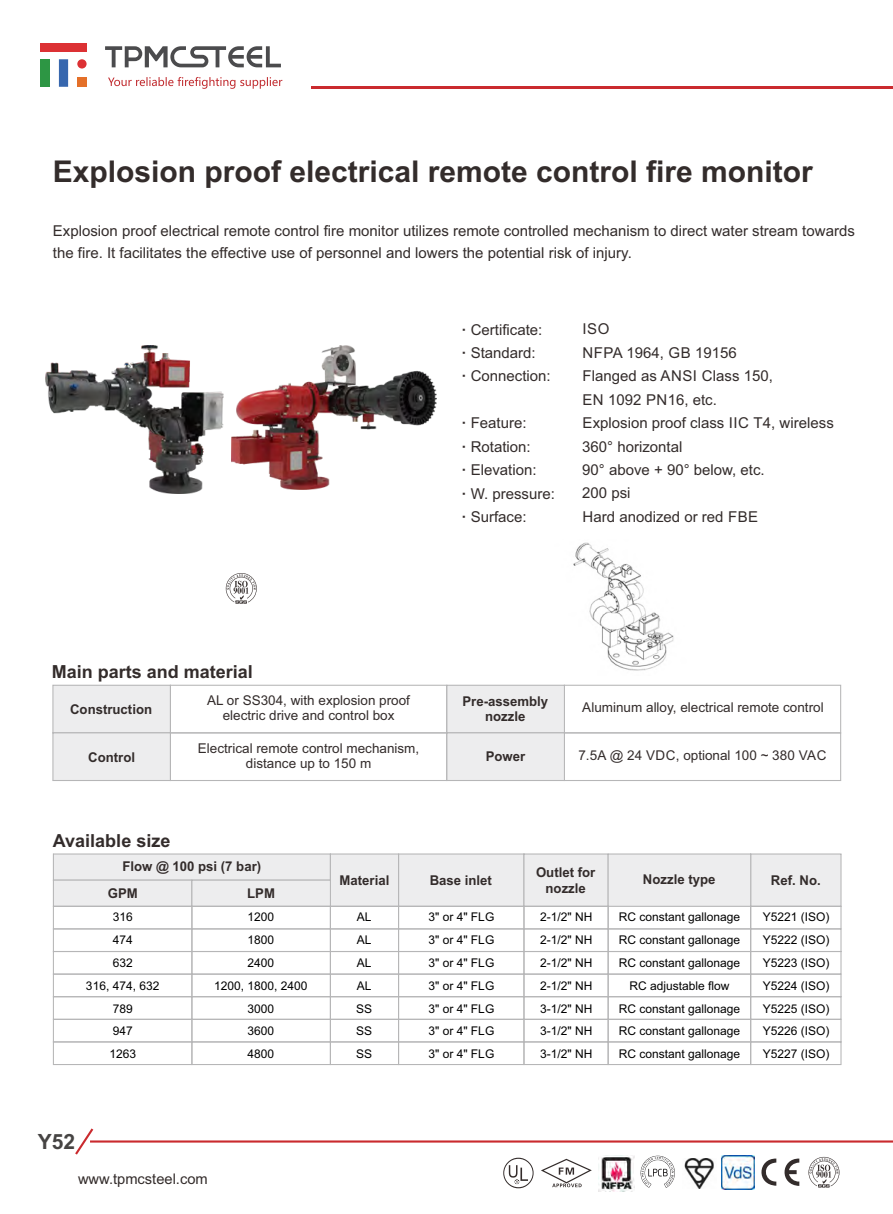
<style>
.page{position:relative;width:893px;height:1214px;background:#fff}
.page>*{position:absolute;margin:0;border:0;box-sizing:border-box;transform-origin:0 0}
.t1{font:700 30px "Arial";color:#332c2b}
.t2{font:700 21px "Arial";color:#464443}
.t3{font:700 18px "Arial";color:#332c2b}
.t4{font:15px/23.4px "Arial";color:#332c2b}
.t5{font:14.7px "Arial";color:#332c2b}
.t6{font:13.5px/15.1px "Arial";color:#332c2b;text-align:center}
.t7{font:700 13.5px/15.1px "Arial";color:#332c2b;text-align:center}
.t8{font:12px/22.8px "Arial";color:#000;text-align:justify}
.s1{font-weight:700}
</style>
<div class="page">
<img style="left:573px;top:542px;width:101px;height:129px">
<hr style="left:311px;top:86px;width:582px;height:2px;background:#ca2a2e">
<div style="left:41px;top:43px;width:46px;height:9px;background:#dc3134"></div>
<div style="left:59px;top:59px;width:9px;height:28px;background:#3767ae"></div>
<div style="left:77px;top:78px;width:10px;height:9px;background:#e47029"></div>
<div style="left:41px;top:59px;width:9px;height:28px;background:#2d9644"></div>
<svg style="left:77px;top:59px;width:10px;height:10px"></svg>
<svg style="left:105px;top:46px;width:176px;height:21px"></svg>
<svg style="left:108px;top:77px;width:174px;height:12px"></svg>
<hr style="left:90px;top:1140px;width:803px;height:3px;background:#ca2a2e">
<svg style="left:75px;top:1128px;width:20px;height:27px"></svg>
<svg style="left:761px;top:1158px;width:38px;height:28px"></svg>
<img style="left:598px;top:1155px;width:36px;height:36px">
<img style="left:684px;top:1158px;width:30px;height:30px">
<svg style="left:640px;top:1156px;width:35px;height:32px"></svg>
<img style="left:721px;top:1155px;width:34px;height:34px">
<svg style="left:541px;top:1159px;width:51px;height:28px"></svg>
<svg style="left:503px;top:1158px;width:31px;height:30px"></svg>
<svg style="left:808px;top:1157px;width:31px;height:31px"></svg>
<svg style="left:53px;top:853px;width:788px;height:212px"></svg>
<svg style="left:226px;top:573px;width:31px;height:31px"></svg>
<img style="left:46px;top:345px;width:177px;height:148px">
<img style="left:231px;top:346px;width:205px;height:144px">
<svg style="left:52px;top:685px;width:789px;height:96px"></svg>
<h1 class="t1" style="left:53px;top:160px;width:762px">Explosion proof electrical remote control fire monitor</h1>
<p class="t4" style="left:53px;top:221px;width:803px;line-height:21.8px">Explosion proof electrical remote control fire monitor utilizes remote controlled mechanism to direct water stream towards the fire. It facilitates the effective use of personnel and lowers the potential risk of injury.</p>
<p class="t3" style="left:52px;top:665px;width:203px">Main parts and material</p>
<p class="t4" style="left:462px;top:319px;width:91px"><span class="s1">·</span> Certificate: <span class="s1">·</span> Standard:<br><span class="s1">·</span> Connection:</p>
<p class="t4" style="left:462px;top:413px;width:95px"><span class="s1">·</span> Feature:<br><span class="s1">·</span> Rotation:<br><span class="s1">·</span> Elevation:<br><span class="s1">·</span> W. pressure: <span class="s1">·</span> Surface:</p>
<p class="t4" style="left:582px;top:319px;width:253px">ISO<br>NFPA 1964, GB 19156<br>Flanged as ANSI Class 150,<br>EN 1092 PN16, etc.<br>Explosion proof class IIC T4, wireless<br>360° horizontal<br>90° above + 90° below, etc.<br>200 psi<br>Hard anodized or red FBE</p>
<p class="t6" style="left:207px;top:694px;width:204px">AL or SS304, with explosion proof electric drive and control box</p>
<p class="t6" style="left:198px;top:742px;width:223px">Electrical remote control mechanism, distance up to 150 m</p>
<p class="t7" style="left:486px;top:750px;width:41px">Power</p>
<p class="t7" style="left:462px;top:695px;width:87px">Pre-assembly nozzle</p>
<p class="t6" style="left:582px;top:701px;width:243px">Aluminum alloy, electrical remote control</p>
<p class="t7" style="left:70px;top:703px;width:83px">Construction</p>
<p class="t7" style="left:88px;top:750px;width:48px">Control</p>
<p class="t6" style="left:578px;top:749px;width:250px">7.5A @ 24 VDC, optional 100 ~ 380 VAC</p>
<p class="t3" style="left:53px;top:834px;width:119px">Available size</p>
<p class="t7" style="left:122px;top:859px;width:140px">Flow @ 100 psi (7 bar)</p>
<p class="t7" style="left:536px;top:866px;width:61px">Outlet for nozzle</p>
<p class="t8" style="left:540px;top:907px;width:54px">2-1/2" NH 2-1/2" NH 2-1/2" NH 2-1/2" NH 3-1/2" NH 3-1/2" NH 3-1/2" NH</p>
<p class="t7" style="left:643px;top:872px;width:74px">Nozzle type</p>
<p class="t7" style="left:430px;top:874px;width:64px">Base inlet</p>
<p class="t7" style="left:340px;top:874px;width:51px">Material</p>
<p class="t7" style="left:108px;top:887px;width:31px">GPM</p>
<p class="t7" style="left:247px;top:887px;width:29px">LPM</p>
<p class="t8" style="left:86px;top:907px;width:75px;text-align:center">316<br>474<br>632<br>316, 474, 632<br>789<br>947<br>1263</p>
<p class="t8" style="left:214px;top:907px;width:95px;text-align:center">1200<br>1800<br>2400<br>1200, 1800, 2400<br>3000<br>3600<br>4800</p>
<p class="t8" style="left:356px;top:907px;width:18px">AL AL AL AL SS SS SS</p>
<p class="t8" style="left:428px;top:907px;width:67px">3" or 4" FLG 3" or 4" FLG 3" or 4" FLG 3" or 4" FLG 3" or 4" FLG 3" or 4" FLG 3" or 4" FLG</p>
<p class="t8" style="left:619px;top:907px;width:123px;text-align:center">RC constant gallonage<br>RC constant gallonage<br>RC constant gallonage<br>RC adjustable flow<br>RC constant gallonage<br>RC constant gallonage<br>RC constant gallonage</p>
<p class="t7" style="left:771px;top:874px;width:51px">Ref. No.</p>
<p class="t8" style="left:763px;top:907px;width:68px">Y5221 (ISO)<br>Y5222 (ISO)<br>Y5223 (ISO)<br>Y5224 (ISO)<br>Y5225 (ISO)<br>Y5226 (ISO)<br>Y5227 (ISO)</p>
<h2 class="t2" style="left:38px;top:1134px;width:39px">Y52</h2>
<p class="t5" style="left:78px;top:1173px;width:131px">www.tpmcsteel.com</p>
</div>
